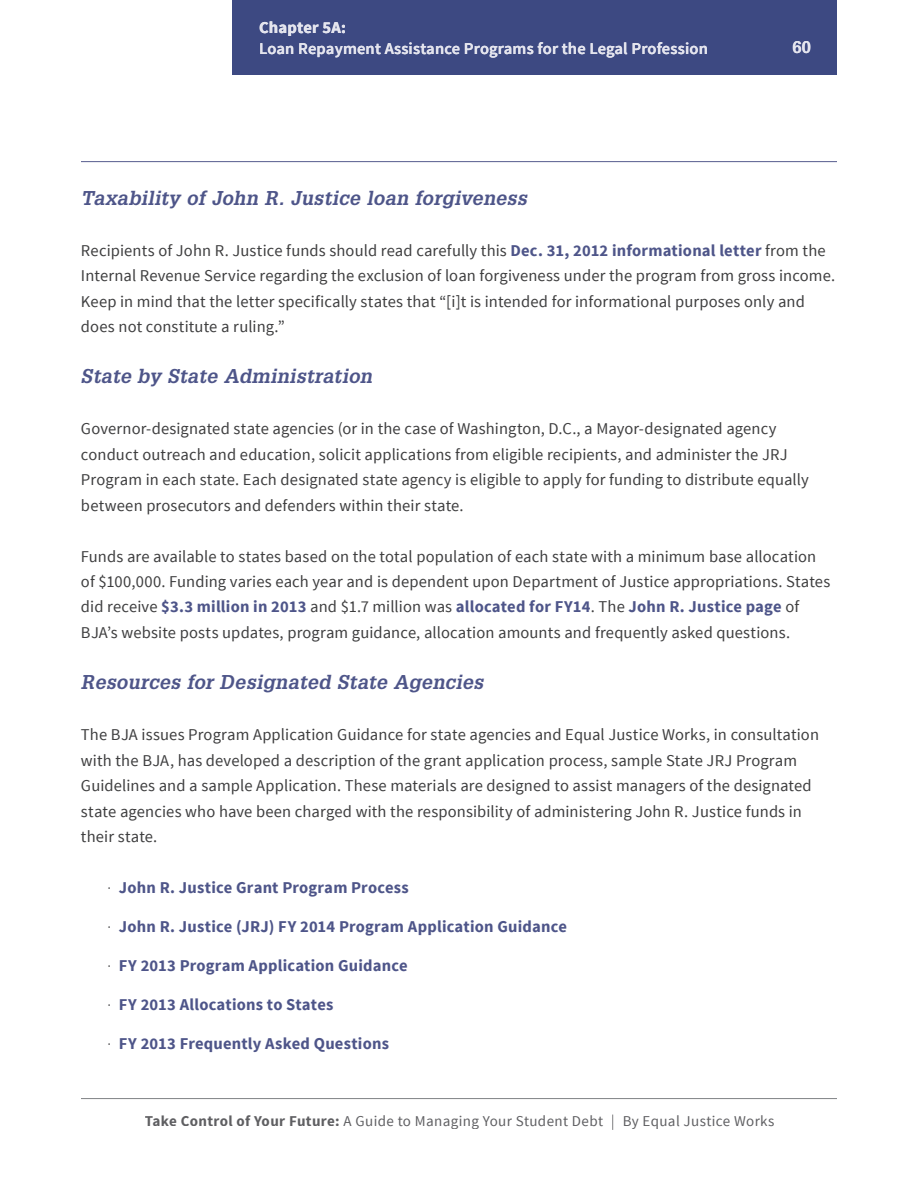
<style>
.page{position:relative;width:918px;height:1188px;background:#fff}
.page>*{position:absolute;margin:0;border:0;box-sizing:border-box;transform-origin:0 0}
.t1{font:italic 700 19.5px "Glypha";letter-spacing:.01em;color:#4e5589}
.t2{font:16.5px/25.5px "Source Sans Pro";letter-spacing:.005em;color:#3e3e3f}
.t3{font:700 16.5px "Source Sans Pro";letter-spacing:.01em;color:#4e5589}
.t4{font:600 16.5px "Source Sans Pro";letter-spacing:.01em;color:#fff}
.t5{font:700 16.5px "Source Sans Pro";letter-spacing:.01em;color:#fff}
.t6{font:700 16.5px "Glypha";color:#fff}
.t7{font:15px "Source Sans Pro";letter-spacing:.025em;color:#5f5f62}
.s1{font-weight:700;color:#4e5589}
.s2{font-weight:400;color:#3e3e3f}
.s3{font-weight:700}
.s4{font-family:"Adobe Caslon Pro"}
</style>
<div class="page">
<hr style="left:81px;top:161px;width:756px;height:1px;background:#565c8e">
<div style="left:232px;top:0;width:605px;height:75px;background:#3d4982"></div>
<hr style="left:81px;top:1098px;width:756px;height:1px;background:#808285">
<p class="t5" style="left:259px;top:17px;width:88px">Chapter 5A:</p>
<p class="t4" style="left:259px;top:38px;width:450px">Loan Repayment Assistance Programs for the Legal Profession</p>
<p class="t6" style="left:793px;top:37px;width:20px">60</p>
<p class="t1" style="left:81px;top:186px;width:448px">Taxability of John R. Justice loan forgiveness</p>
<p class="t2" style="left:81px;top:238px;width:756px">Recipients of John R. Justice funds should read carefully this <span class="s1">Dec. 31, 2012 informational letter</span> from the Internal Revenue Service regarding the exclusion of loan forgiveness under the program from gross income.<br>Keep in mind that the letter specifically states that “[i]t is intended for informational purposes only and does not constitute a ruling.”</p>
<p class="t1" style="left:81px;top:364px;width:293px">State by State Administration</p>
<p class="t2" style="left:81px;top:416px;width:729px">Governor-designated state agencies (or in the case of Washington, D.C., a Mayor-designated agency conduct outreach and education, solicit applications from eligible recipients, and administer the JRJ Program in each state. Each designated state agency is eligible to apply for funding to distribute equally between prosecutors and defenders within their state.</p>
<p class="t2" style="left:81px;top:544px;width:751px">Funds are available to states based on the total population of each state with a minimum base allocation of $100,000. Funding varies each year and is dependent upon Department of Justice appropriations. States did receive <span class="s1">$3.3 million in 2013</span> and $1.7 million was <span class="s1">allocated for FY14</span>. The <span class="s1">John R. Justice page</span> of BJA’s website posts updates, program guidance, allocation amounts and frequently asked questions.</p>
<p class="t1" style="left:81px;top:670px;width:404px">Resources for Designated State Agencies</p>
<p class="t2" style="left:81px;top:722px;width:740px">The BJA issues Program Application Guidance for state agencies and Equal Justice Works, in consultation with the BJA, has developed a description of the grant application process, sample State JRJ Program Guidelines and a sample Application. These materials are designed to assist managers of the designated state agencies who have been charged with the responsibility of administering John R. Justice funds in their state.</p>
<p class="t3" style="left:108px;top:877px;width:302px"><span class="s2">.</span> John R. Justice Grant Program Process</p>
<p class="t3" style="left:108px;top:916px;width:461px"><span class="s2">.</span> John R. Justice (JRJ) FY 2014 Program Application Guidance</p>
<p class="t3" style="left:108px;top:955px;width:301px"><span class="s2">.</span> FY 2013 Program Application Guidance</p>
<p class="t3" style="left:108px;top:994px;width:227px"><span class="s2">.</span> FY 2013 Allocations to States</p>
<p class="t3" style="left:108px;top:1033px;width:283px"><span class="s2">.</span> FY 2013 Frequently Asked Questions</p>
<p class="t7" style="left:145px;top:1111px;width:631px"><span class="s3">Take Control of Your Future:</span> A Guide to Managing Your Student Debt <span class="s4">|</span> By Equal Justice Works</p>
</div>
